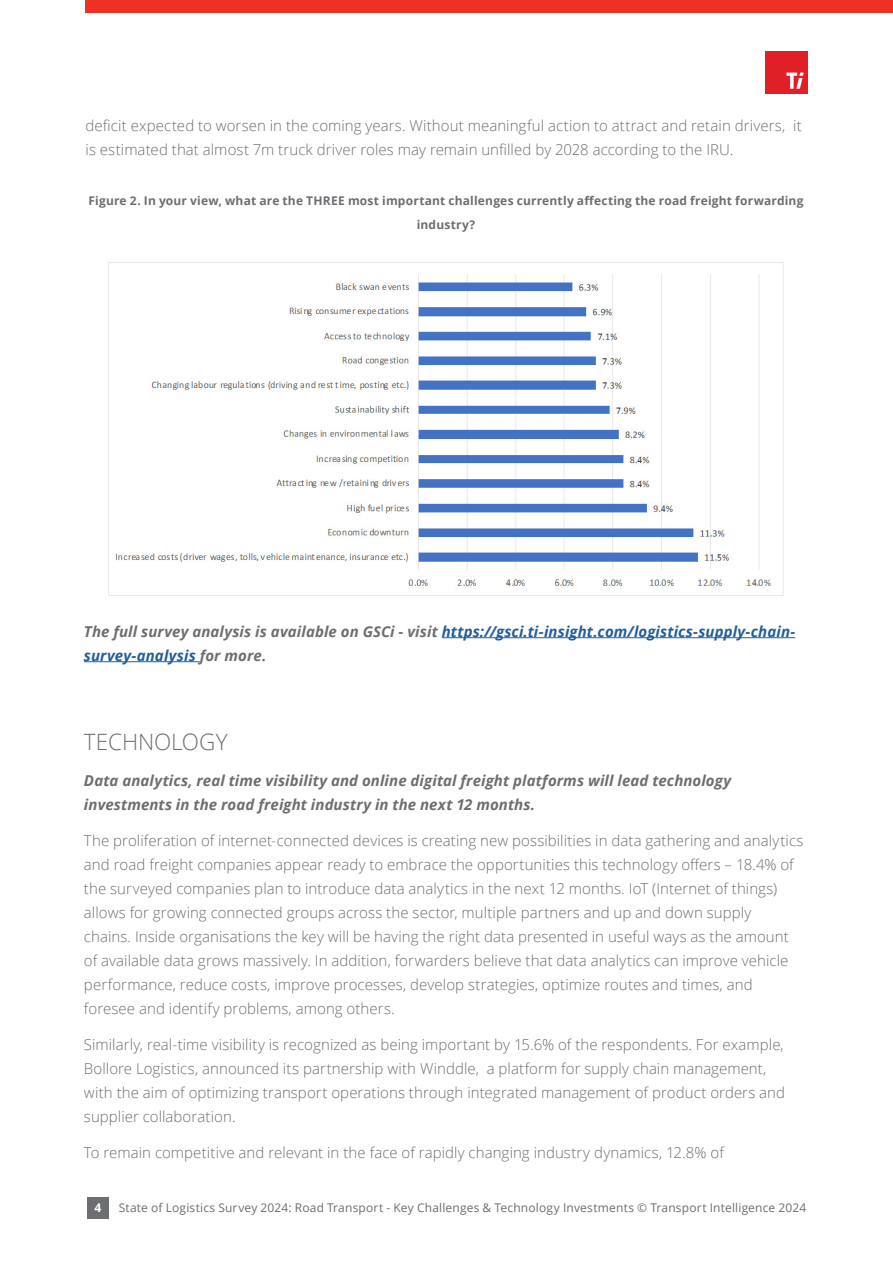
<style>
.page{position:relative;width:893px;height:1263px;background:#fff}
.page>*{position:absolute;margin:0;border:0;box-sizing:border-box;transform-origin:0 0}
.t1{font:300 22.5px "Open Sans";letter-spacing:-.005em;color:#6d6e71}
.t2{font:300 15px/24px "Open Sans";letter-spacing:.005em;color:#6d6e71}
.t3{font:italic 700 15px/24px "Open Sans";letter-spacing:.005em;color:#6d6e71}
.t4{font:italic 700 15px/24px "Open Sans";letter-spacing:.01em;color:#215e9e}
.t5{font:700 12px/24px "Open Sans";letter-spacing:.015em;color:#6d6e71;text-align:center}
.t6{font:12px "Open Sans";letter-spacing:.015em;color:#6d6e71}
.t7{font:700 12px "Open Sans";color:#fff}
.s1{color:#6d6e71}
</style>
<div class="page">
<div style="left:85px;top:0;width:808px;height:13px;background:#ee3124"></div>
<div style="left:87px;top:1197px;width:21px;height:21px;background:#6d6e71"></div>
<img style="left:765px;top:51px;width:43px;height:43px">
<img style="left:108px;top:262px;width:676px;height:334px">
<hr style="left:442px;top:637px;width:353px;height:1px;background:#215e9e">
<hr style="left:84px;top:661px;width:116px;height:1px;background:#215e9e">
<p class="t2" style="left:86px;top:113px;width:718px">deficit expected to worsen in the coming years. Without meaningful action to attract and retain drivers, it is estimated that almost 7m truck driver roles may remain unfilled by 2028 according to the IRU.</p>
<p class="t5" style="left:88px;top:188px;width:717px">Figure 2. In your view, what are the THREE most important challenges currently affecting the road freight forwarding industry?</p>
<p class="t4" style="left:84px;top:619px;width:713px"><span class="s1">The full survey analysis is available on GSCi - visit</span> https://gsci.ti-insight.com/logistics-supply-chain&shy;survey-analysis <span class="s1">for more.</span></p>
<h1 class="t1" style="left:84px;top:726px;width:145px">TECHNOLOGY</h1>
<p class="t3" style="left:84px;top:768px;width:649px">Data analytics, real time visibility and online digital freight platforms will lead technology investments in the road freight industry in the next 12 months.</p>
<p class="t2" style="left:84px;top:828px;width:721px">The proliferation of internet-connected devices is creating new possibilities in data gathering and analytics and road freight companies appear ready to embrace the opportunities this technology offers – 18.4% of the surveyed companies plan to introduce data analytics in the next 12 months. IoT (Internet of things) allows for growing connected groups across the sector, multiple partners and up and down supply<br>chains. Inside organisations the key will be having the right data presented in useful ways as the amount of available data grows massively. In addition, forwarders believe that data analytics can improve vehicle performance, reduce costs, improve processes, develop strategies, optimize routes and times, and foresee and identify problems, among others.</p>
<p class="t2" style="left:84px;top:1032px;width:703px">Similarly, real-time visibility is recognized as being important by 15.6% of the respondents. For example, Bollore Logistics, announced its partnership with Winddle, a platform for supply chain management, with the aim of optimizing transport operations through integrated management of product orders and supplier collaboration.</p>
<p class="t2" style="left:84px;top:1140px;width:641px">To remain competitive and relevant in the face of rapidly changing industry dynamics, 12.8% of</p>
<p class="t7" style="left:94px;top:1199px;width:8px">4</p>
<p class="t6" style="left:119px;top:1200px;width:689px">State of Logistics Survey 2024: Road Transport - Key Challenges &amp; Technology Investments © Transport Intelligence 2024</p>
</div>
